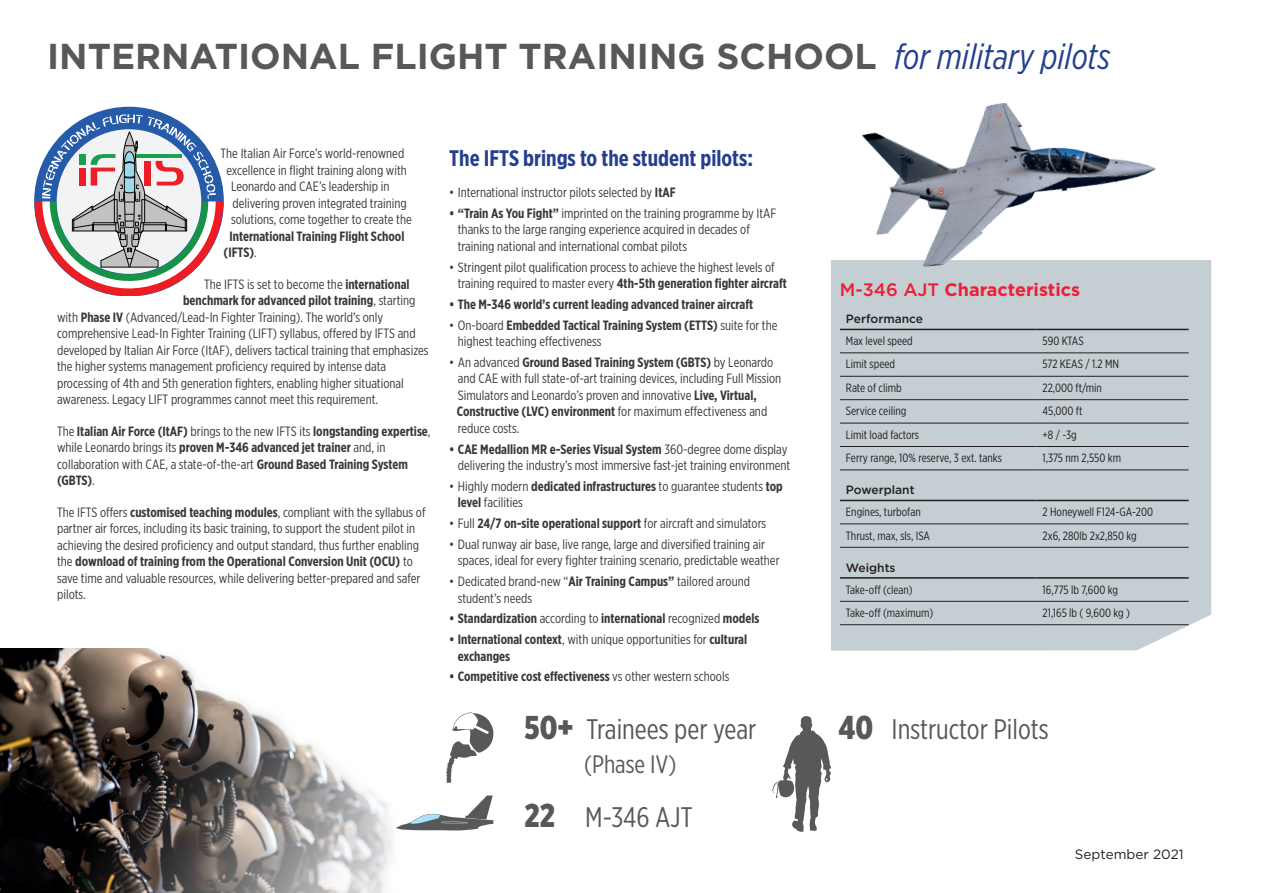
<style>
.page{position:relative;width:1263px;height:893px;background:#fff}
.page>*{position:absolute;margin:0;border:0;box-sizing:border-box;transform-origin:0 0}
.t1{font:700 36px "Gotham";color:#57585a}
.t2{font:28.2px "Gotham X Narrow";color:#57585a}
.t3{font:25.2px "Gotham X Narrow";color:#57585a}
.t4{font:700 22.5px "Gotham X Narrow";color:#253f8e}
.t5{font:700 18px "Gotham";color:#ed1e37}
.t6{font:13.5px/16.5px "Gotham X Narrow";color:#36393c}
.t7{font:700 13.5px/16.5px "Gotham X Narrow";color:#36393c}
.t8{font:13.5px "Gotham";color:#231f20}
.t9{font:12px "Gotham X Narrow";color:#231f20}
.t10{font:500 12px "Gotham";color:#231f20}
.s1{font-family:"Gotham X Narrow";font-weight:400;font-style:italic;color:#253f8e}
.s2{font-weight:400}
.s3{font-weight:700}
.s4{font-weight:900;font-size:33px}
.s5{font-weight:500}
</style>
<div class="page">
<div style="left:831px;top:260px;width:380px;height:391px;background:#c5ced3"></div>
<svg style="left:772px;top:716px;width:59px;height:116px"></svg>
<svg style="left:34px;top:107px;width:190px;height:188px"></svg>
<img style="left:831px;top:103px;width:355px;height:194px">
<hr style="left:840px;top:500px;width:196px;height:1px;background:#231f20">
<hr style="left:1036px;top:500px;width:152px;height:1px;background:#231f20">
<hr style="left:840px;top:523px;width:196px;height:1px;background:#231f20">
<hr style="left:1036px;top:523px;width:152px;height:1px;background:#231f20">
<hr style="left:840px;top:547px;width:196px;height:1px;background:#231f20">
<hr style="left:1036px;top:547px;width:152px;height:1px;background:#231f20">
<hr style="left:840px;top:329px;width:196px;height:1px;background:#231f20">
<hr style="left:1036px;top:329px;width:152px;height:1px;background:#231f20">
<hr style="left:840px;top:352px;width:196px;height:1px;background:#231f20">
<hr style="left:1036px;top:352px;width:152px;height:1px;background:#231f20">
<hr style="left:840px;top:376px;width:196px;height:1px;background:#231f20">
<hr style="left:1036px;top:376px;width:152px;height:1px;background:#231f20">
<hr style="left:840px;top:399px;width:196px;height:1px;background:#231f20">
<hr style="left:1036px;top:399px;width:152px;height:1px;background:#231f20">
<hr style="left:840px;top:423px;width:196px;height:1px;background:#231f20">
<hr style="left:1036px;top:423px;width:152px;height:1px;background:#231f20">
<hr style="left:840px;top:446px;width:196px;height:1px;background:#231f20">
<hr style="left:1036px;top:446px;width:152px;height:1px;background:#231f20">
<hr style="left:840px;top:469px;width:196px;height:1px;background:#231f20">
<hr style="left:1036px;top:469px;width:152px;height:1px;background:#231f20">
<hr style="left:840px;top:577px;width:196px;height:2px;background:#231f20">
<hr style="left:1036px;top:577px;width:152px;height:2px;background:#231f20">
<hr style="left:840px;top:601px;width:196px;height:1px;background:#231f20">
<hr style="left:1036px;top:601px;width:152px;height:1px;background:#231f20">
<hr style="left:840px;top:624px;width:196px;height:1px;background:#231f20">
<hr style="left:1036px;top:624px;width:152px;height:1px;background:#231f20">
<svg style="left:435px;top:795px;width:58px;height:35px"></svg>
<svg style="left:446px;top:712px;width:48px;height:71px"></svg>
<img style="left:0;top:648px;width:435px;height:245px">
<h1 class="t1" style="left:47px;top:33px;width:1064px">INTERNATIONAL FLIGHT TRAINING SCHOOL <span class="s1">for military pilots</span></h1>
<p class="t6" style="left:221px;top:145px;width:185px">The Italian Air Force’s world-renowned</p>
<p class="t6" style="left:227px;top:162px;width:182px">excellence in flight training along with</p>
<p class="t6" style="left:231px;top:178px;width:160px">Leonardo and CAE’s leadership in</p>
<p class="t6" style="left:233px;top:195px;width:176px">delivering proven integrated training</p>
<p class="t6" style="left:231px;top:211px;width:182px">solutions, come together to create the</p>
<p class="t7" style="left:224px;top:228px;width:182px;text-indent:6px">International Training Flight School (IFTS)<span class="s2">.</span></p>
<p class="t6" style="left:204px;top:276px;width:207px">The IFTS is set to become the <span class="s3">international</span></p>
<p class="t7" style="left:183px;top:292px;width:234px">benchmark for advanced pilot training<span class="s2">, starting</span></p>
<p class="t6" style="left:57px;top:309px;width:328px">with <span class="s3">Phase IV</span> (Advanced/Lead-In Fighter Training). The world’s only</p>
<p class="t6" style="left:57px;top:325px;width:360px">comprehensive Lead-In Fighter Training (LIFT) syllabus, offered by IFTS and</p>
<p class="t6" style="left:57px;top:342px;width:373px">developed by Italian Air Force (ItAF), delivers tactical training that emphasizes</p>
<p class="t6" style="left:57px;top:358px;width:331px">the higher systems management proficiency required by intense data</p>
<p class="t6" style="left:57px;top:375px;width:348px">processing of 4th and 5th generation fighters, enabling higher situational</p>
<p class="t6" style="left:57px;top:391px;width:323px">awareness. Legacy LIFT programmes cannot meet this requirement.</p>
<p class="t7" style="left:57px;top:423px;width:375px"><span class="s2">The</span> Italian Air Force (ItAF) <span class="s2">brings to the new IFTS its</span> longstanding expertise<span class="s2">, while Leonardo brings its</span> proven M-346 advanced jet trainer <span class="s2">and, in collaboration with CAE, a state-of-the-art</span> Ground Based Training System (GBTS)<span class="s2">.</span></p>
<p class="t6" style="left:57px;top:504px;width:370px">The IFTS offers <span class="s3">customised teaching modules</span>, compliant with the syllabus of partner air forces, including its basic training, to support the student pilot in achieving the desired proficiency and output standard, thus further enabling the <span class="s3">download of training from the Operational Conversion Unit (OCU)</span> to save time and valuable resources, while delivering better-prepared and safer pilots.</p>
<h3 class="t4" style="left:449px;top:144px;width:305px">The IFTS brings to the student pilots:</h3>
<p class="t6" style="left:449px;top:184px;width:228px">• International instructor pilots selected by <span class="s3">ItAF</span></p>
<p class="t6" style="left:458px;top:205px;width:320px;text-indent:-9px"><span class="s3">• “Train As You Fight”</span> imprinted on the training programme by ItAF thanks to the large ranging experience acquired in decades of training national and international combat pilots</p>
<p class="t6" style="left:458px;top:258px;width:331px;text-indent:-9px">• Stringent pilot qualification process to achieve the highest levels of training required to master every <span class="s3">4th-5th generation fighter aircraft</span></p>
<p class="t7" style="left:449px;top:296px;width:306px">• The M-346 world’s current leading advanced trainer aircraft</p>
<p class="t6" style="left:458px;top:316px;width:321px;text-indent:-9px">• On-board <span class="s3">Embedded Tactical Training System (ETTS)</span> suite for the highest teaching effectiveness</p>
<p class="t6" style="left:457px;top:354px;width:326px;text-indent:-7px">• An advanced <span class="s3">Ground Based Training System (GBTS)</span> by Leonardo and CAE with full state-of-art training devices, including Full Mission Simulators and Leonardo’s proven and innovative <span class="s3">Live, Virtual, Constructive (LVC) environment</span> for maximum effectiveness and reduce costs.</p>
<p class="t6" style="left:449px;top:440px;width:342px;text-align:right"><span class="s3">• CAE Medallion MR e-Series Visual System</span> 360-degree dome display delivering the industry’s most immersive fast-jet training environment</p>
<p class="t6" style="left:458px;top:478px;width:326px;text-indent:-9px">• Highly modern <span class="s3">dedicated infrastructures</span> to guarantee students <span class="s3">top level</span> facilities</p>
<p class="t6" style="left:449px;top:515px;width:318px">• Full <span class="s3">24/7 on-site operational support</span> for aircraft and simulators</p>
<p class="t6" style="left:458px;top:536px;width:323px;text-indent:-9px">• Dual runway air base, live range, large and diversified training air spaces, ideal for every fighter training scenario, predictable weather</p>
<p class="t6" style="left:458px;top:573px;width:294px;text-indent:-9px">• Dedicated brand-new “<span class="s3">Air Training Campus”</span> tailored around student’s needs</p>
<p class="t7" style="left:449px;top:610px;width:312px">• Standardization <span class="s2">according to</span> international <span class="s2">recognized</span> models</p>
<p class="t7" style="left:458px;top:631px;width:291px;text-indent:-9px">• International context<span class="s2">, with unique opportunities for</span> cultural exchanges</p>
<p class="t7" style="left:449px;top:668px;width:282px">• Competitive cost effectiveness <span class="s2">vs other western schools</span></p>
<h2 class="t2" style="left:525px;top:712px;width:233px"><span class="s4">50+</span> Trainees per year</h2>
<h3 class="t3" style="left:584px;top:749px;width:94px">(Phase IV)</h3>
<h2 class="t2" style="left:525px;top:801px;width:170px"><span class="s4">22</span> M-346 AJT</h2>
<h3 class="t5" style="left:840px;top:278px;width:242px"><span class="s5">M-346 AJT</span> Characteristics</h3>
<p class="t10" style="left:846px;top:311px;width:79px">Performance</p>
<p class="t9" style="left:846px;top:334px;width:68px">Max level speed</p>
<p class="t9" style="left:1042px;top:334px;width:43px">590 KTAS</p>
<p class="t9" style="left:846px;top:357px;width:51px">Limit speed</p>
<p class="t9" style="left:1042px;top:357px;width:78px">572 KEAS / 1.2 MN</p>
<p class="t9" style="left:846px;top:380px;width:57px">Rate of climb</p>
<p class="t9" style="left:1042px;top:380px;width:61px">22,000 ft/min</p>
<p class="t9" style="left:846px;top:404px;width:62px">Service ceiling</p>
<p class="t9" style="left:1042px;top:404px;width:41px">45,000 ft</p>
<p class="t9" style="left:846px;top:427px;width:75px">Limit load factors</p>
<p class="t9" style="left:1042px;top:427px;width:36px">+8 / -3g</p>
<p class="t9" style="left:846px;top:451px;width:157px">Ferry range, 10% reserve, 3 ext. tanks</p>
<p class="t9" style="left:1042px;top:451px;width:80px">1,375 nm 2,550 km</p>
<p class="t10" style="left:846px;top:482px;width:70px">Powerplant</p>
<p class="t9" style="left:846px;top:505px;width:76px">Engines, turbofan</p>
<p class="t9" style="left:1042px;top:505px;width:112px">2 Honeywell F124-GA-200</p>
<p class="t9" style="left:846px;top:528px;width:86px">Thrust, max, sls, ISA</p>
<p class="t9" style="left:1042px;top:528px;width:95px">2x6, 280lb 2x2,850 kg</p>
<p class="t10" style="left:846px;top:560px;width:51px">Weights</p>
<p class="t9" style="left:846px;top:582px;width:68px">Take-off (clean)</p>
<p class="t9" style="left:1042px;top:582px;width:77px">16,775 lb 7,600 kg</p>
<p class="t9" style="left:846px;top:606px;width:89px">Take-off (maximum)</p>
<p class="t9" style="left:1042px;top:606px;width:89px">21,165 lb ( 9,600 kg )</p>
<h2 class="t2" style="left:839px;top:712px;width:212px"><span class="s4">40</span> Instructor Pilots</h2>
<p class="t8" style="left:1075px;top:846px;width:110px">September 2021</p>
</div>
